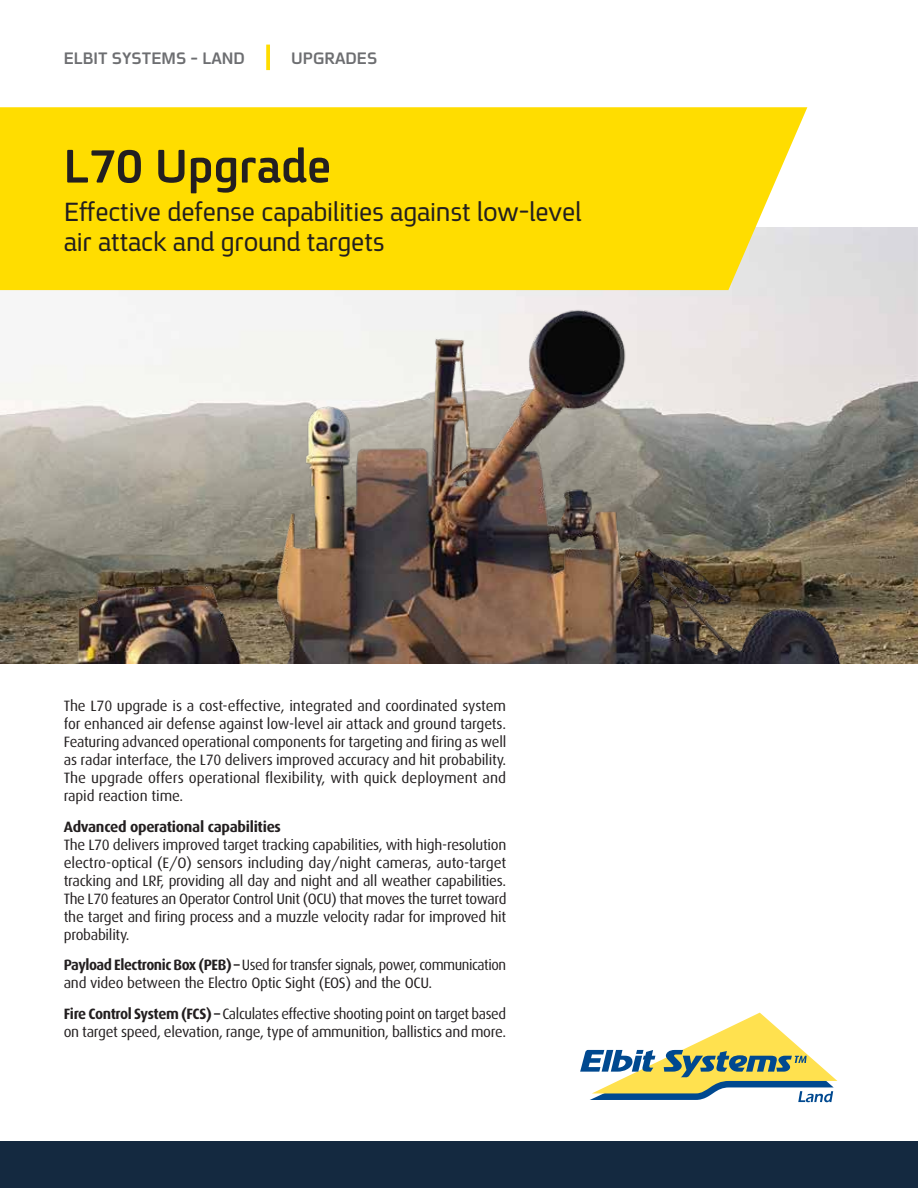
<style>
.page{position:relative;width:918px;height:1188px;background:#fff}
.page>*{position:absolute;margin:0;border:0;box-sizing:border-box;transform-origin:0 0}
.t1{font:700 51px "Fb Spoiler Eng";color:#231f20}
.t2{font:28.5px/30px "Fb Spoiler Eng";letter-spacing:-.01em;color:#231f20}
.t3{font:700 18px "Fb Spoiler Eng";color:#6d6e71}
.t4{font:15px/18px "Dax";letter-spacing:-.02em;color:#231f20;text-align:justify}
.t5{font:15px/18px "Dax";letter-spacing:-.02em;color:#231f20;scale:.96 1}
.t6{font:700 15px "Dax";letter-spacing:-.02em;color:#231f20}
.s1{font-weight:700}
</style>
<div class="page">
<img style="left:0;top:227px;width:918px;height:436px">
<div style="left:0;top:107px;width:807px;height:183px;background:#fd0"></div>
<svg style="left:580px;top:1013px;width:257px;height:89px"></svg>
<img style="left:47px;top:290px;width:804px;height:373px">
<svg style="left:266px;top:45px;width:4px;height:25px"></svg>
<div style="left:0;top:1141px;width:918px;height:47px;background:#142940"></div>
<p class="t3" style="left:64px;top:49px;width:183px">ELBIT SYSTEMS - LAND</p>
<p class="t3" style="left:291px;top:49px;width:88px">UPGRADES</p>
<h1 class="t1" style="left:64px;top:141px;width:269px">L70 Upgrade</h1>
<h2 class="t2" style="left:64px;top:197px;width:520px">Effective defense capabilities against low-level air attack and ground targets</h2>
<p class="t4" style="left:64px;top:697px;width:444px">The L70 upgrade is a cost-effective, integrated and coordinated system for enhanced air defense against low-level air attack and ground targets.<br>Featuring advanced operational components for targeting and firing as well as radar interface, the L70 delivers improved accuracy and hit probability.<br>The upgrade offers operational flexibility, with quick deployment and rapid reaction time.</p>
<p class="t6" style="left:64px;top:818px;width:219px">Advanced operational capabilities</p>
<p class="t4" style="left:64px;top:836px;width:444px">The L70 delivers improved target tracking capabilities, with high-resolution electro-optical (E/O) sensors including day/night cameras, auto-target tracking and LRF, providing all day and night and all weather capabilities.<br>The L70 features an Operator Control Unit (OCU) that moves the turret toward the target and firing process and a muzzle velocity radar for improved hit probability.</p>
<p class="t5" style="left:64px;top:956px;width:462px"><span class="s1">Payload Electronic Box (PEB) –</span> Used for transfer signals, power, communication and video between the Electro Optic Sight (EOS) and the OCU.</p>
<p class="t4" style="left:64px;top:1005px;width:444px"><span class="s1">Fire Control System (FCS) –</span> Calculates effective shooting point on target based on target speed, elevation, range, type of ammunition, ballistics and more.</p>
</div>
